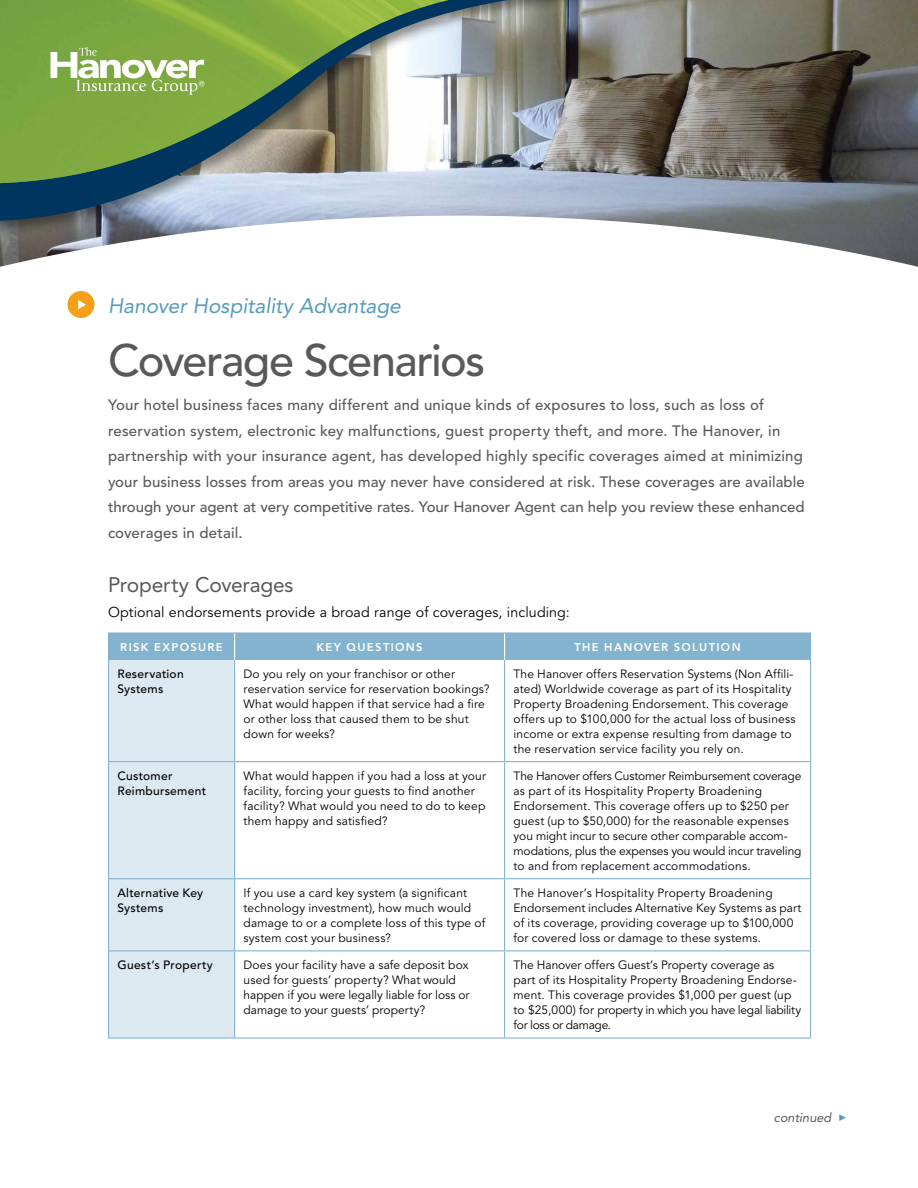
<style>
.page{position:relative;width:918px;height:1188px;background:#fff}
.page>*{position:absolute;margin:0;border:0;box-sizing:border-box;transform-origin:0 0}
.t1{font:500 45px "Avenir";letter-spacing:-.035em;color:#58595b}
.t2{font:italic 21px "Avenir";color:#569bbe}
.t3{font:21px "Avenir";letter-spacing:-.01em;color:#58595b}
.t4{font:500 15px/25.5px "Avenir";letter-spacing:.01em;color:#58595b}
.t5{font:14.25px "Avenir";letter-spacing:.01em;color:#000}
.t6{font:italic 12.75px "Avenir";color:#58595b}
.t7{font:12px/15px "Avenir";letter-spacing:.015em;color:#000}
.t8{font:500 12px/15px "Avenir";letter-spacing:.02em;color:#000}
.t9{font:800 11.25px "Avenir";letter-spacing:.12em;color:#fff}
</style>
<div class="page">
<div style="left:68px;top:291px;width:26px;height:27px;background:#f6a01a;border-radius:50%"></div>
<svg style="left:78px;top:300px;width:8px;height:9px"></svg>
<img style="left:0;top:0;width:918px;height:267px">
<div style="left:0;top:0;width:752px;height:237px;background:#000;opacity:.45"></div>
<svg style="left:0;top:0;width:738px;height:221px;background:#8b939a"></svg>
<img style="left:0;top:0;width:595px;height:184px">
<img style="left:0;top:0;width:449px;height:183px">
<svg style="left:50px;top:47px;width:154px;height:48px"></svg>
<div style="left:109px;top:660px;width:125px;height:377px;background:#dde9f1"></div>
<hr style="left:108px;top:660px;width:1px;height:101px;background:#84b3cf">
<hr style="left:108px;top:762px;width:1px;height:116px;background:#84b3cf">
<hr style="left:108px;top:879px;width:1px;height:71px;background:#84b3cf">
<hr style="left:108px;top:951px;width:1px;height:86px;background:#84b3cf">
<hr style="left:108px;top:761px;width:127px;height:1px;background:#84b3cf">
<hr style="left:108px;top:878px;width:127px;height:1px;background:#84b3cf">
<hr style="left:108px;top:950px;width:127px;height:1px;background:#84b3cf">
<hr style="left:108px;top:1037px;width:127px;height:2px;background:#84b3cf">
<hr style="left:234px;top:660px;width:1px;height:101px;background:#84b3cf">
<hr style="left:235px;top:761px;width:270px;height:1px;background:#84b3cf">
<hr style="left:234px;top:762px;width:1px;height:116px;background:#84b3cf">
<hr style="left:235px;top:878px;width:270px;height:1px;background:#84b3cf">
<hr style="left:234px;top:879px;width:1px;height:71px;background:#84b3cf">
<hr style="left:235px;top:950px;width:270px;height:1px;background:#84b3cf">
<hr style="left:234px;top:951px;width:1px;height:86px;background:#84b3cf">
<hr style="left:235px;top:1037px;width:270px;height:2px;background:#84b3cf">
<hr style="left:504px;top:660px;width:1px;height:101px;background:#84b3cf">
<hr style="left:810px;top:660px;width:1px;height:101px;background:#84b3cf">
<hr style="left:505px;top:761px;width:306px;height:1px;background:#84b3cf">
<hr style="left:504px;top:762px;width:1px;height:116px;background:#84b3cf">
<hr style="left:810px;top:762px;width:1px;height:116px;background:#84b3cf">
<hr style="left:505px;top:878px;width:306px;height:1px;background:#84b3cf">
<hr style="left:504px;top:879px;width:1px;height:71px;background:#84b3cf">
<hr style="left:810px;top:879px;width:1px;height:71px;background:#84b3cf">
<hr style="left:505px;top:950px;width:306px;height:1px;background:#84b3cf">
<hr style="left:504px;top:951px;width:1px;height:86px;background:#84b3cf">
<hr style="left:810px;top:951px;width:1px;height:86px;background:#84b3cf">
<hr style="left:505px;top:1037px;width:306px;height:2px;background:#84b3cf">
<hr style="left:108px;top:632px;width:127px;height:2px;background:#84b3cf">
<hr style="left:235px;top:632px;width:270px;height:2px;background:#84b3cf">
<hr style="left:505px;top:632px;width:306px;height:2px;background:#84b3cf">
<div style="left:108px;top:633px;width:703px;height:27px;background:#84b3cf"></div>
<svg style="left:839px;top:1114px;width:7px;height:7px"></svg>
<h2 class="t2" style="left:108px;top:293px;width:294px">Hanover Hospitality Advantage</h2>
<h1 class="t1" style="left:108px;top:334px;width:379px">Coverage Scenarios</h1>
<p class="t4" style="left:108px;top:393px;width:698px">Your hotel business faces many different and unique kinds of exposures to loss, such as loss of reservation system, electronic key malfunctions, guest property theft, and more. The Hanover, in partnership with your insurance agent, has developed highly specific coverages aimed at minimizing your business losses from areas you may never have considered at risk. These coverages are available through your agent at very competitive rates. Your Hanover Agent can help you review these enhanced coverages in detail.</p>
<h2 class="t3" style="left:108px;top:572px;width:187px">Property Coverages</h2>
<p class="t5" style="left:108px;top:604px;width:463px">Optional endorsements provide a broad range of coverages, including:</p>
<p class="t9" style="left:120px;top:640px;width:104px">RISK EXPOSURE</p>
<p class="t9" style="left:316px;top:640px;width:108px">KEY QUESTIONS</p>
<p class="t9" style="left:574px;top:640px;width:168px">THE HANOVER SOLUTION</p>
<p class="t8" style="left:118px;top:666px;width:68px">Reservation<br>Systems</p>
<p class="t7" style="left:244px;top:666px;width:247px">Do you rely on your franchisor or other reservation service for reservation bookings?<br>What would happen if that service had a fire or other loss that caused them to be shut down for weeks?</p>
<p class="t7" style="left:514px;top:666px;width:284px">The Hanover offers Reservation Systems (Non Affili&shy;ated) Worldwide coverage as part of its Hospitality Property Broadening Endorsement. This coverage offers up to $100,000 for the actual loss of business income or extra expense resulting from damage to the reservation service facility you rely on.</p>
<p class="t8" style="left:118px;top:768px;width:90px">Customer<br>Reimbursement</p>
<p class="t7" style="left:244px;top:768px;width:244px">What would happen if you had a loss at your facility, forcing your guests to find another facility? What would you need to do to keep them happy and satisfied?</p>
<p class="t7" style="left:514px;top:768px;width:289px">The Hanover offers Customer Reimbursement coverage as part of its Hospitality Property Broadening Endorsement. This coverage offers up to $250 per guest (up to $50,000) for the reasonable expenses you might incur to secure other comparable accom&shy;modations, plus the expenses you would incur traveling to and from replacement accommodations.</p>
<p class="t8" style="left:118px;top:886px;width:87px">Alternative Key<br>Systems</p>
<p class="t7" style="left:244px;top:886px;width:243px">If you use a card key system (a significant technology investment), how much would damage to or a complete loss of this type of system cost your business?</p>
<p class="t7" style="left:514px;top:886px;width:289px">The Hanover’s Hospitality Property Broadening Endorsement includes Alternative Key Systems as part of its coverage, providing coverage up to $100,000 for covered loss or damage to these systems.</p>
<p class="t8" style="left:118px;top:958px;width:97px">Guest’s Property</p>
<p class="t7" style="left:244px;top:958px;width:228px">Does your facility have a safe deposit box used for guests’ property? What would happen if you were legally liable for loss or damage to your guests’ property?</p>
<p class="t7" style="left:514px;top:958px;width:289px">The Hanover offers Guest’s Property coverage as<br>part of its Hospitality Property Broadening Endorse&shy;ment. This coverage provides $1,000 per guest (up to $25,000) for property in which you have legal liability for loss or damage.</p>
<p class="t6" style="left:774px;top:1110px;width:59px">continued</p>
</div>
